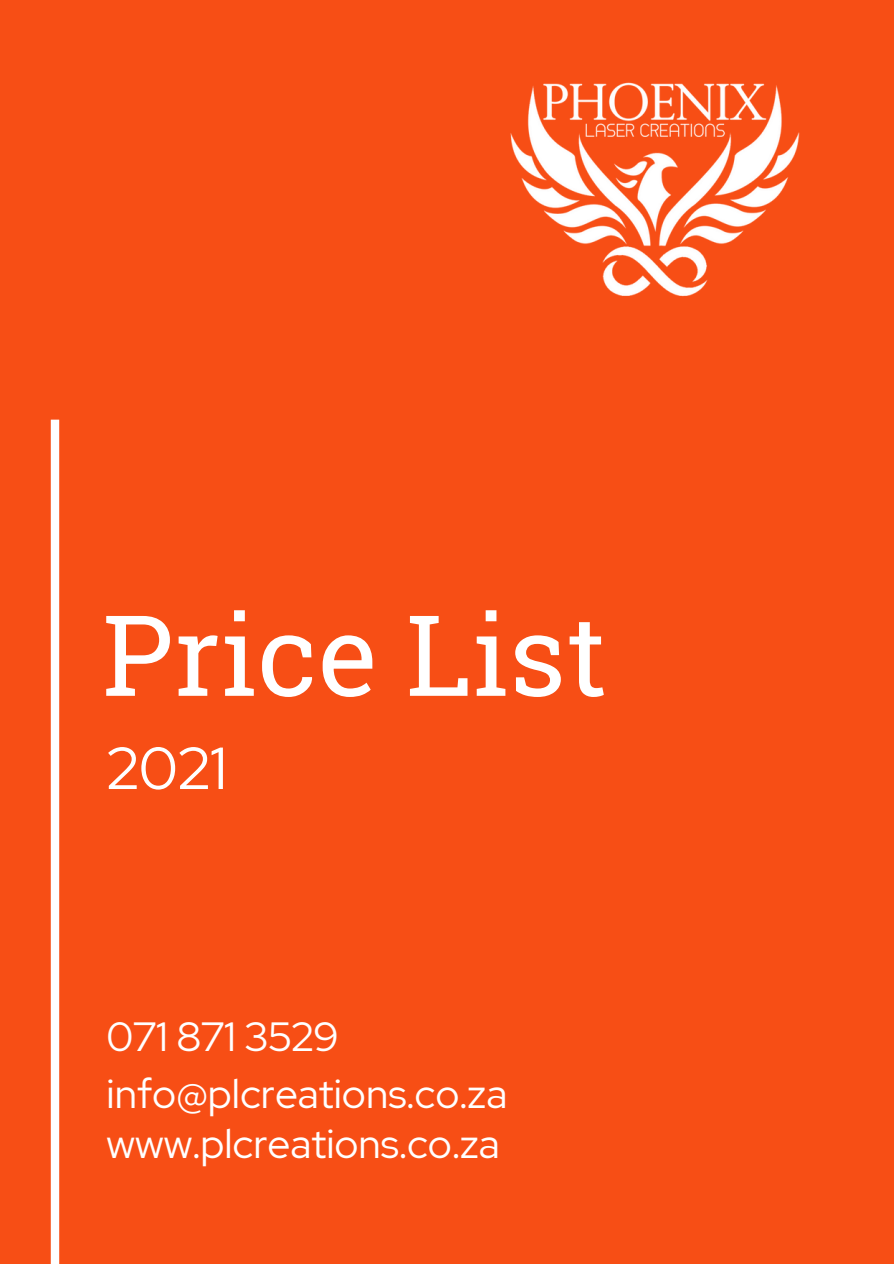
<style>
.page{position:relative;width:894px;height:1264px;background:#fff}
.page>*{position:absolute;margin:0;border:0;box-sizing:border-box;transform-origin:0 0}
.t1{font:112.35px "Roboto Slab";color:#fff}
.t2{font:59.1px "Red Hat Display";color:#fff}
.t3{font:40.65px "Red Hat Display";color:#fff}
</style>
<div class="page">
<div style="left:0;top:0;width:893px;height:1263px;background:#f74e15"></div>
<div style="left:51px;top:419px;width:8px;height:844px;background:#fff"></div>
<img style="left:510px;top:82px;width:290px;height:215px">
<p class="t1" style="left:102px;top:578px;width:506px">Price List</p>
<p class="t2" style="left:107px;top:728px;width:122px">2021</p>
<p class="t3" style="left:107px;top:1009px;width:233px">071 871 3529</p>
<p class="t3" style="left:107px;top:1066px;width:402px">info@plcreations.co.za</p>
<p class="t3" style="left:107px;top:1116px;width:394px">www.plcreations.co.za</p>
</div>
